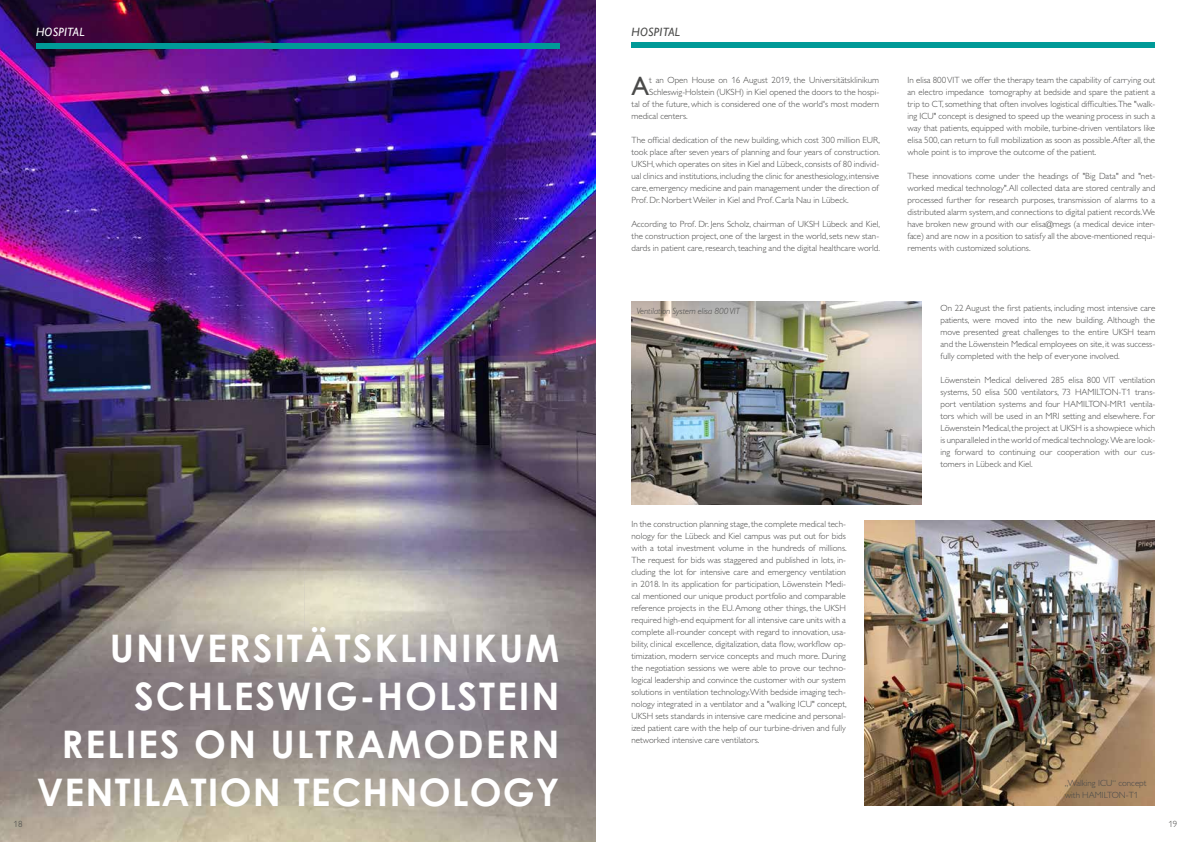
<style>
.page{position:relative;width:1191px;height:842px;background:#fff}
.page>*{position:absolute;margin:0;border:0;box-sizing:border-box;transform-origin:0 0}
.t1{font:700 38px/48px "Century Gothic";letter-spacing:.05em;color:#fff;text-align:right}
.t2{font:500 26.6px "Gill Sans MT Pro";color:#4a4a49}
.t3{font:italic 12px "Gill Sans";letter-spacing:.02em;color:#fff}
.t4{font:italic 12px "Gill Sans";letter-spacing:.02em;color:#4a4a49}
.t5{font:300 9px/12px "Gill Sans MT Pro";color:#4a4a49;text-align:justify}
.t6{font:italic 300 9px "Gill Sans MT Pro";color:#4a4a49}
</style>
<div class="page">
<img style="left:0;top:0;width:595px;height:842px">
<svg style="left:304px;top:571px;width:128px;height:65px"></svg>
<svg style="left:206px;top:571px;width:98px;height:65px;fill:#cac4b2"></svg>
<div style="left:631px;top:43px;width:524px;height:5px;background:#009a98"></div>
<div style="left:36px;top:43px;width:523px;height:5px;background:#009a98"></div>
<img style="left:631px;top:302px;width:290px;height:202px">
<img style="left:864px;top:520px;width:291px;height:286px">
<h3 class="t3" style="left:36px;top:25px;width:50px">HOSPITAL</h3>
<h3 class="t4" style="left:631px;top:25px;width:50px">HOSPITAL</h3>
<h2 class="t2" style="left:631px;top:70px;width:19px">A</h2>
<p class="t5" style="left:649px;top:73px;width:231px">t an Open House on 16 August 2019, the Universitätsklinikum</p>
<p class="t5" style="left:649px;top:85px;width:231px">Schleswig-Holstein (UKSH) in Kiel opened the doors to the hospi-</p>
<p class="t5" style="left:631px;top:97px;width:249px">tal of the future, which is considered one of the world's most modern</p>
<p class="t5" style="left:631px;top:109px;width:58px">medical centers.</p>
<p class="t5" style="left:631px;top:133px;width:250px">The official dedication of the new building, which cost 300 million EUR, took place after seven years of planning and four years of construction.<br>UKSH, which operates on sites in Kiel and Lübeck, consists of 80 individ&shy;ual clinics and institutions, including the clinic for anesthesiology, intensive care, emergency medicine and pain management under the direction of Prof. Dr. Norbert Weiler in Kiel and Prof. Carla Nau in Lübeck.</p>
<p class="t5" style="left:631px;top:217px;width:250px">According to Prof. Dr. Jens Scholz, chairman of UKSH Lübeck and Kiel, the construction project, one of the largest in the world, sets new stan&shy;dards in patient care, research, teaching and the digital healthcare world.</p>
<p class="t6" style="left:636px;top:306px;width:105px">Ventilation System elisa 800 VIT</p>
<h1 class="t1" style="left:37px;top:622px;width:524px">UNIVERSITÄTSKLINIKUM<br>SCHLESWIG-HOLSTEIN<br>RELIES ON ULTRAMODERN<br>VENTILATION TECHNOLOGY</h1>
<p class="t5" style="left:631px;top:517px;width:217px">In the construction planning stage, the complete medical tech&shy;nology for the Lübeck and Kiel campus was put out for bids with a total investment volume in the hundreds of millions.<br>The request for bids was staggered and published in lots, in&shy;cluding the lot for intensive care and emergency ventilation in 2018. In its application for participation, Löwenstein Medi&shy;cal mentioned our unique product portfolio and comparable reference projects in the EU. Among other things, the UKSH required high-end equipment for all intensive care units with a complete all-rounder concept with regard to innovation, usa&shy;bility, clinical excellence, digitalization, data flow, workflow op&shy;timization, modern service concepts and much more. During the negotiation sessions we were able to prove our techno&shy;logical leadership and convince the customer with our system solutions in ventilation technology.With bedside imaging tech&shy;nology integrated in a ventilator and a "walking ICU" concept, UKSH sets standards in intensive care medicine and personal&shy;ized patient care with the help of our turbine-driven and fully networked intensive care ventilators.</p>
<p class="t5" style="left:907px;top:73px;width:249px">In elisa 800 VIT we offer the therapy team the capability of carrying out an electro impedance tomography at bedside and spare the patient a trip to CT, something that often involves logistical difficulties.The "walk&shy;ing ICU" concept is designed to speed up the weaning process in such a way that patients, equipped with mobile, turbine-driven ventilators like elisa 500, can return to full mobilization as soon as possible.After all, the whole point is to improve the outcome of the patient.</p>
<p class="t5" style="left:907px;top:169px;width:249px">These innovations come under the headings of "Big Data" and "net&shy;worked medical technology". All collected data are stored centrally and processed further for research purposes, transmission of alarms to a distributed alarm system, and connections to digital patient records.We have broken new ground with our elisa@megs (a medical device inter&shy;face) and are now in a position to satisfy all the above-mentioned requi&shy;rements with customized solutions.</p>
<p class="t5" style="left:940px;top:301px;width:216px">On 22 August the first patients, including most intensive care patients, were moved into the new building. Although the move presented great challenges to the entire UKSH team and the Löwenstein Medical employees on site, it was success&shy;fully completed with the help of everyone involved.</p>
<p class="t5" style="left:940px;top:373px;width:216px">Löwenstein Medical delivered 285 elisa 800 VIT ventilation systems, 50 elisa 500 ventilators, 73 HAMILTON-T1 trans&shy;port ventilation systems and four HAMILTON-MR1 ventila&shy;tors which will be used in an MRI setting and elsewhere. For Löwenstein Medical, the project at UKSH is a showpiece which is unparalleled in the world of medical technology. We are look&shy;ing forward to continuing our cooperation with our cus&shy;tomers in Lübeck and Kiel.</p>
<p class="t5" style="left:1064px;top:776px;width:83px">„Walking ICU“ concept with HAMILTON-T1</p>
<p class="t5" style="left:14px;top:818px;width:10px">18</p>
<p class="t5" style="left:1168px;top:818px;width:10px">19</p>
</div>
